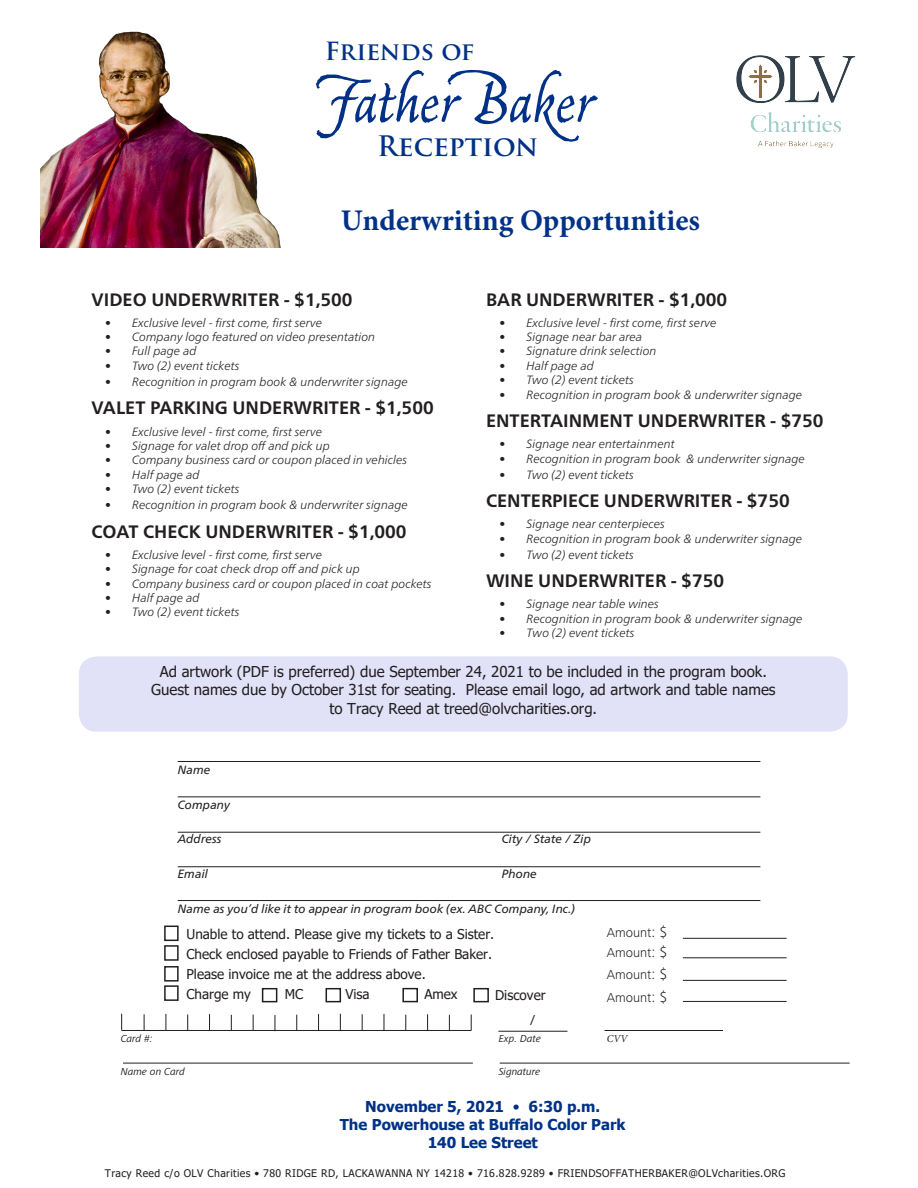
<style>
.page{position:relative;width:918px;height:1188px;background:#fff}
.page>*{position:absolute;margin:0;border:0;box-sizing:border-box;transform-origin:0 0}
.t1{font:68.4px "Captain Quill";color:#003186}
.t2{font:700 30px "Minion Pro";color:#003186}
.t3{font:700 27.45px "Trajan Pro";color:#003186}
.t4{font:700 24.45px "Trajan Pro";color:#003186}
.t5{font:700 18px "Frutiger Neue LTW1 G";color:#231f20}
.t6{font:15px/18.9px "Tahoma";color:#231f20;text-align:center}
.t7{font:700 15px/18px "Tahoma";color:#003186;text-align:center}
.t8{font:15px "Frutiger Next LTW1 G";color:#231f20}
.t9{font:13.5px/20.1px "Tahoma";color:#231f20}
.t10{font:300 13.5px/22.6px "Frutiger Next LTW1 G";color:#231f20}
.t11{font:italic 300 12px "Frutiger Neue LTW1 G";color:#231f20}
.t12{font:italic 12px "Frutiger Neue LTW1 G";color:#231f20}
.t13{font:10.5px "Tahoma";letter-spacing:.035em;color:#231f20}
.t14{font:italic 10.5px "Frutiger Next LTW1 G";color:#231f20}
.t15{font:italic 10.5px "Minion Pro";color:#231f20}
.s1{font-size:15px}
.s2{font-weight:400}
</style>
<div class="page">
<div style="left:79px;top:656px;width:769px;height:76px;background:#e1e1f7;border-radius:18px"></div>
<hr style="left:178px;top:761px;width:582px;height:1px;background:#231f20">
<hr style="left:178px;top:796px;width:582px;height:1px;background:#231f20">
<hr style="left:178px;top:832px;width:582px;height:1px;background:#231f20">
<hr style="left:178px;top:866px;width:582px;height:1px;background:#231f20">
<hr style="left:178px;top:900px;width:582px;height:1px;background:#231f20">
<div style="left:164px;top:945px;width:15px;height:16px;border:2px solid #231f20"></div>
<div style="left:164px;top:966px;width:15px;height:16px;border:2px solid #231f20"></div>
<div style="left:164px;top:985px;width:15px;height:16px;border:2px solid #231f20"></div>
<hr style="left:683px;top:957px;width:104px;height:1px;background:#231f20">
<hr style="left:683px;top:980px;width:104px;height:1px;background:#231f20">
<hr style="left:683px;top:1001px;width:104px;height:1px;background:#231f20">
<svg style="left:261px;top:987px;width:11px;height:10px"></svg>
<div style="left:262px;top:988px;width:15px;height:14px;border:2px solid #231f20"></div>
<div style="left:326px;top:988px;width:15px;height:14px;border:2px solid #231f20"></div>
<div style="left:473px;top:988px;width:16px;height:14px;border:2px solid #231f20"></div>
<div style="left:402px;top:988px;width:16px;height:14px;border:2px solid #231f20"></div>
<hr style="left:121px;top:1030px;width:350px;height:1px;background:#231f20">
<svg style="left:144px;top:1014px;width:1px;height:16px"></svg>
<svg style="left:166px;top:1014px;width:1px;height:16px"></svg>
<svg style="left:187px;top:1014px;width:1px;height:16px"></svg>
<svg style="left:209px;top:1014px;width:1px;height:16px"></svg>
<svg style="left:231px;top:1015px;width:1px;height:15px"></svg>
<svg style="left:253px;top:1014px;width:1px;height:16px"></svg>
<svg style="left:275px;top:1015px;width:1px;height:15px"></svg>
<svg style="left:296px;top:1015px;width:1px;height:15px"></svg>
<svg style="left:318px;top:1014px;width:1px;height:16px"></svg>
<svg style="left:340px;top:1014px;width:1px;height:16px"></svg>
<svg style="left:362px;top:1014px;width:1px;height:16px"></svg>
<svg style="left:384px;top:1014px;width:1px;height:16px"></svg>
<svg style="left:406px;top:1015px;width:1px;height:15px"></svg>
<svg style="left:427px;top:1014px;width:1px;height:16px"></svg>
<svg style="left:449px;top:1015px;width:1px;height:15px"></svg>
<svg style="left:471px;top:1014px;width:1px;height:17px"></svg>
<svg style="left:121px;top:1014px;width:1px;height:16px"></svg>
<hr style="left:498px;top:1031px;width:70px;height:1px;background:#231f20">
<hr style="left:605px;top:1031px;width:118px;height:1px;background:#231f20">
<hr style="left:123px;top:1063px;width:350px;height:1px;background:#231f20">
<hr style="left:500px;top:1063px;width:350px;height:1px;background:#231f20">
<img style="left:40px;top:31px;width:241px;height:216px">
<img style="left:736px;top:55px;width:120px;height:93px">
<div style="left:164px;top:926px;width:15px;height:15px;border:2px solid #231f20"></div>
<hr style="left:683px;top:938px;width:104px;height:1px;background:#231f20">
<h3 class="t4" style="left:325px;top:36px;width:151px">Friends of</h3>
<h1 class="t1" style="left:329px;top:55px;width:268px">Father Baker</h1>
<h3 class="t3" style="left:377px;top:129px;width:163px">Reception</h3>
<h2 class="t2" style="left:341px;top:199px;width:361px">Underwriting Opportunities</h2>
<h3 class="t5" style="left:92px;top:286px;width:262px">VIDEO UNDERWRITER - $1,500</h3>
<p class="t11" style="left:105px;top:314px;width:219px">• Exclusive level - first come, first serve</p>
<p class="t11" style="left:105px;top:328px;width:272px">• Company logo featured on video presentation</p>
<p class="t11" style="left:105px;top:343px;width:93px">• Full page ad</p>
<p class="t11" style="left:105px;top:357px;width:136px">• Two (2) event tickets</p>
<p class="t11" style="left:105px;top:373px;width:304px">• Recognition in program book &amp; underwriter signage</p>
<h3 class="t5" style="left:92px;top:395px;width:344px">VALET PARKING UNDERWRITER - $1,500</h3>
<p class="t11" style="left:105px;top:423px;width:219px">• Exclusive level - first come, first serve</p>
<p class="t11" style="left:105px;top:437px;width:226px">• Signage for valet drop off and pick up</p>
<p class="t11" style="left:105px;top:451px;width:304px">• Company business card or coupon placed in vehicles</p>
<p class="t11" style="left:105px;top:466px;width:96px">• Half page ad</p>
<p class="t11" style="left:105px;top:480px;width:136px">• Two (2) event tickets</p>
<p class="t11" style="left:105px;top:496px;width:304px">• Recognition in program book &amp; underwriter signage</p>
<h3 class="t5" style="left:92px;top:518px;width:317px">COAT CHECK UNDERWRITER - $1,000</h3>
<p class="t11" style="left:105px;top:546px;width:219px">• Exclusive level - first come, first serve</p>
<p class="t11" style="left:105px;top:560px;width:256px">• Signage for coat check drop off and pick up</p>
<p class="t11" style="left:105px;top:575px;width:328px">• Company business card or coupon placed in coat pockets</p>
<p class="t11" style="left:105px;top:589px;width:96px">• Half page ad</p>
<p class="t11" style="left:105px;top:604px;width:136px">• Two (2) event tickets</p>
<h3 class="t5" style="left:486px;top:286px;width:243px">BAR UNDERWRITER - $1,000</h3>
<p class="t11" style="left:500px;top:314px;width:219px">• Exclusive level - first come, first serve</p>
<p class="t11" style="left:500px;top:328px;width:144px">• Signage near bar area</p>
<p class="t11" style="left:500px;top:343px;width:159px">• Signature drink selection</p>
<p class="t11" style="left:500px;top:357px;width:96px">• Half page ad</p>
<p class="t11" style="left:500px;top:371px;width:136px">• Two (2) event tickets</p>
<p class="t11" style="left:500px;top:386px;width:304px">• Recognition in program book &amp; underwriter signage</p>
<h3 class="t5" style="left:486px;top:408px;width:339px">ENTERTAINMENT UNDERWRITER - $750</h3>
<p class="t11" style="left:500px;top:435px;width:177px">• Signage near entertainment</p>
<p class="t11" style="left:500px;top:450px;width:307px">• Recognition in program book &amp; underwriter signage</p>
<p class="t11" style="left:500px;top:466px;width:136px">• Two (2) event tickets</p>
<h3 class="t5" style="left:486px;top:488px;width:305px">CENTERPIECE UNDERWRITER - $750</h3>
<p class="t11" style="left:500px;top:515px;width:167px">• Signage near centerpieces</p>
<p class="t11" style="left:500px;top:530px;width:304px">• Recognition in program book &amp; underwriter signage</p>
<p class="t11" style="left:500px;top:546px;width:136px">• Two (2) event tickets</p>
<h3 class="t5" style="left:486px;top:568px;width:240px">WINE UNDERWRITER - $750</h3>
<p class="t11" style="left:500px;top:595px;width:161px">• Signage near table wines</p>
<p class="t11" style="left:500px;top:610px;width:305px">• Recognition in program book &amp; underwriter signage</p>
<p class="t11" style="left:500px;top:624px;width:137px">• Two (2) event tickets</p>
<p class="t6" style="left:151px;top:663px;width:626px">Ad artwork (PDF is preferred) due September 24, 2021 to be included in the program book.<br>Guest names due by October 31st for seating. Please email logo, ad artwork and table names to Tracy Reed at treed@olvcharities.org.</p>
<p class="t12" style="left:178px;top:761px;width:34px">Name</p>
<p class="t12" style="left:178px;top:796px;width:54px">Company</p>
<p class="t12" style="left:178px;top:830px;width:45px">Address</p>
<p class="t12" style="left:502px;top:830px;width:91px">City / State / Zip</p>
<p class="t12" style="left:178px;top:865px;width:32px">Email</p>
<p class="t12" style="left:502px;top:865px;width:37px">Phone</p>
<p class="t12" style="left:178px;top:900px;width:399px">Name as you’d like it to appear in program book (ex. ABC Company, Inc.)</p>
<p class="t10" style="left:607px;top:921px;width:62px">Amount<span class="s1">: $</span></p>
<p class="t9" style="left:186px;top:925px;width:309px">Unable to attend. Please give my tickets to a Sister.<br>Check enclosed payable to Friends of Father Baker.<br>Please invoice me at the address above.<br>Charge my</p>
<p class="t10" style="left:607px;top:941px;width:62px">Amount<span class="s1">: $<br></span>Amount<span class="s1">: $</span></p>
<p class="t9" style="left:285px;top:985px;width:20px">MC</p>
<p class="t9" style="left:345px;top:985px;width:26px">Visa</p>
<p class="t9" style="left:424px;top:985px;width:35px">Amex</p>
<p class="t9" style="left:495px;top:986px;width:52px">Discover</p>
<p class="t10" style="left:607px;top:986px;width:62px">Amount<span class="s1">: $</span></p>
<p class="t8" style="left:531px;top:1011px;width:6px">/</p>
<p class="t14" style="left:121px;top:1033px;width:33px">Card #:</p>
<p class="t14" style="left:499px;top:1033px;width:44px">Exp. Date</p>
<p class="t15" style="left:607px;top:1032px;width:22px">CVV</p>
<p class="t14" style="left:121px;top:1065px;width:66px">Name on Card</p>
<p class="t14" style="left:499px;top:1065px;width:43px">Signature</p>
<p class="t7" style="left:340px;top:1098px;width:287px">November 5, 2021 <span class="s2">•</span> 6:30 p.m.<br>The Powerhouse at Buffalo Color Park<br>140 Lee Street</p>
<p class="t13" style="left:105px;top:1166px;width:682px">Tracy Reed c/o OLV Charities • 780 RIDGE RD, LACKAWANNA NY 14218 • 716.828.9289 • FRIENDSOFFATHERBAKER@OLVcharities.ORG</p>
</div>
